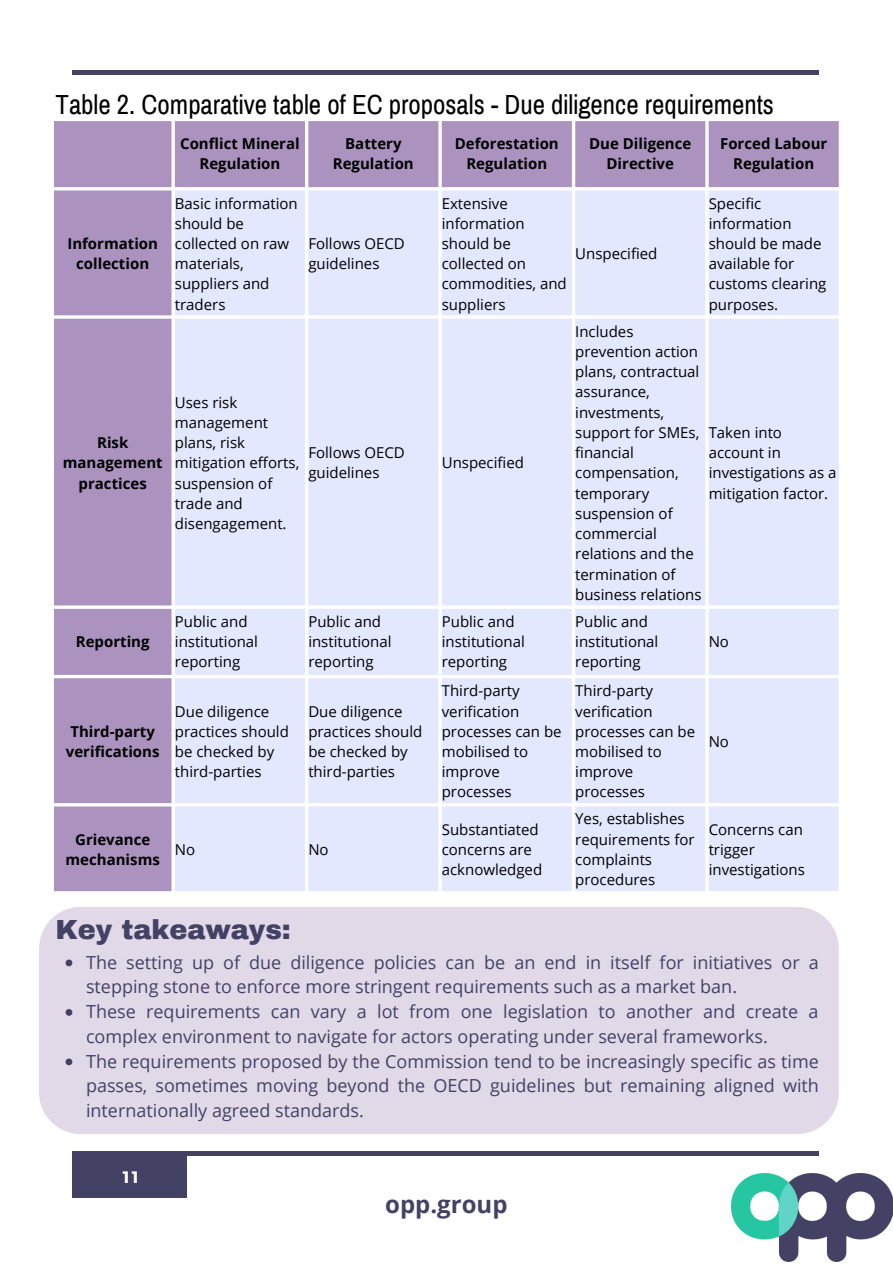
<style>
.page{position:relative;width:893px;height:1264px;background:#fff}
.page>*{position:absolute;margin:0;border:0;box-sizing:border-box;transform-origin:0 0}
.t1{font:27px "Archivo Narrow";color:#000}
.t2{font:900 27px "Archivo";color:#434265}
.t3{font:700 24px "Open Sans";color:#434265}
.t4{font:18px/24.8px "Open Sans";color:#434265}
.t5{font:700 16.5px "Montserrat";color:#fff}
.t6{font:15px/20.2px "Open Sans";color:#000}
.t7{font:700 15px/20.2px "Open Sans";color:#000;text-align:center}
</style>
<div class="page">
<div style="left:54px;top:121px;width:784px;height:770px;background:#ab92bf"></div>
<div style="left:175px;top:190px;width:663px;height:701px;background:#e3e8ff"></div>
<div style="left:39px;top:907px;width:799px;height:227px;background:#e1d8e8"></div>
<svg style="left:66px;top:959px;width:6px;height:7px"></svg>
<svg style="left:66px;top:1009px;width:6px;height:6px"></svg>
<svg style="left:66px;top:1058px;width:6px;height:7px"></svg>
<img style="left:731px;top:1173px;width:161px;height:88px">
<hr style="left:72px;top:1151px;width:747px;height:4px;background:#434265">
<div style="left:72px;top:1151px;width:115px;height:46px;background:#434265"></div>
<hr style="left:72px;top:71px;width:747px;height:3px;background:#434265">
<h1 class="t1" style="left:55px;top:90px;width:720px">Table 2. Comparative table of EC proposals - Due diligence requirements</h1>
<p class="t7" style="left:67px;top:233px;width:92px">Information collection</p>
<p class="t7" style="left:63px;top:432px;width:101px">Risk management practices</p>
<p class="t7" style="left:76px;top:631px;width:75px">Reporting</p>
<p class="t7" style="left:66px;top:720px;width:95px;text-align:left">Third-party verifications</p>
<p class="t7" style="left:180px;top:133px;width:121px">Conflict Mineral<br>Regulation</p>
<p class="t7" style="left:333px;top:133px;width:82px">Battery<br>Regulation</p>
<p class="t7" style="left:455px;top:133px;width:105px">Deforestation<br>Regulation</p>
<p class="t7" style="left:589px;top:133px;width:104px">Due Diligence<br>Directive</p>
<p class="t7" style="left:720px;top:133px;width:109px">Forced Labour<br>Regulation</p>
<p class="t6" style="left:175px;top:192px;width:124px">Basic information should be collected on raw materials, suppliers and traders</p>
<p class="t6" style="left:175px;top:391px;width:126px">Uses risk management plans, risk mitigation efforts, suspension of trade and disengagement.</p>
<p class="t6" style="left:308px;top:233px;width:98px">Follows OECD guidelines</p>
<p class="t6" style="left:442px;top:192px;width:126px">Extensive information should be collected on commodities, and suppliers</p>
<p class="t6" style="left:308px;top:442px;width:98px">Follows OECD guidelines</p>
<p class="t6" style="left:442px;top:452px;width:84px">Unspecified</p>
<p class="t6" style="left:575px;top:243px;width:84px">Unspecified</p>
<p class="t6" style="left:708px;top:192px;width:119px">Specific information should be made available for customs clearing purposes.</p>
<p class="t6" style="left:575px;top:321px;width:128px">Includes prevention action plans, contractual assurance, investments, support for SMEs, financial compensation, temporary suspension of commercial relations and the termination of business relations</p>
<p class="t6" style="left:708px;top:422px;width:129px">Taken into account in investigations as a mitigation factor.</p>
<p class="t6" style="left:175px;top:611px;width:85px">Public and institutional reporting</p>
<p class="t6" style="left:308px;top:611px;width:85px">Public and institutional reporting</p>
<p class="t6" style="left:442px;top:611px;width:85px">Public and institutional reporting</p>
<p class="t6" style="left:575px;top:611px;width:85px">Public and institutional reporting</p>
<p class="t6" style="left:175px;top:700px;width:115px">Due diligence practices should be checked by third-parties</p>
<p class="t6" style="left:308px;top:700px;width:115px">Due diligence practices should be checked by third-parties</p>
<p class="t6" style="left:442px;top:680px;width:121px">Third-party verification processes can be mobilised to improve processes</p>
<p class="t6" style="left:575px;top:680px;width:121px">Third-party verification processes can be mobilised to improve processes</p>
<p class="t6" style="left:708px;top:631px;width:22px">No</p>
<p class="t6" style="left:708px;top:731px;width:22px">No</p>
<p class="t7" style="left:66px;top:828px;width:96px">Grievance mechanisms</p>
<p class="t6" style="left:175px;top:838px;width:22px">No</p>
<p class="t6" style="left:308px;top:838px;width:22px">No</p>
<h1 class="t2" style="left:55px;top:915px;width:237px">Key takeaways:</h1>
<p class="t6" style="left:442px;top:818px;width:102px">Substantiated concerns are acknowledged</p>
<p class="t6" style="left:575px;top:808px;width:121px">Yes, establishes requirements for complaints procedures</p>
<p class="t6" style="left:708px;top:818px;width:98px">Concerns can trigger investigations</p>
<p class="t4" style="left:86px;top:949px;width:734px">The setting up of due diligence policies can be an end in itself for initiatives or a stepping stone to enforce more stringent requirements such as a market ban.<br>These requirements can vary a lot from one legislation to another and create a complex environment to navigate for actors operating under several frameworks.<br>The requirements proposed by the Commission tend to be increasingly specific as time passes, sometimes moving beyond the OECD guidelines but remaining aligned with internationally agreed standards.</p>
<p class="t5" style="left:123px;top:1165px;width:17px">11</p>
<h2 class="t3" style="left:385px;top:1187px;width:124px">opp.group</h2>
</div>
